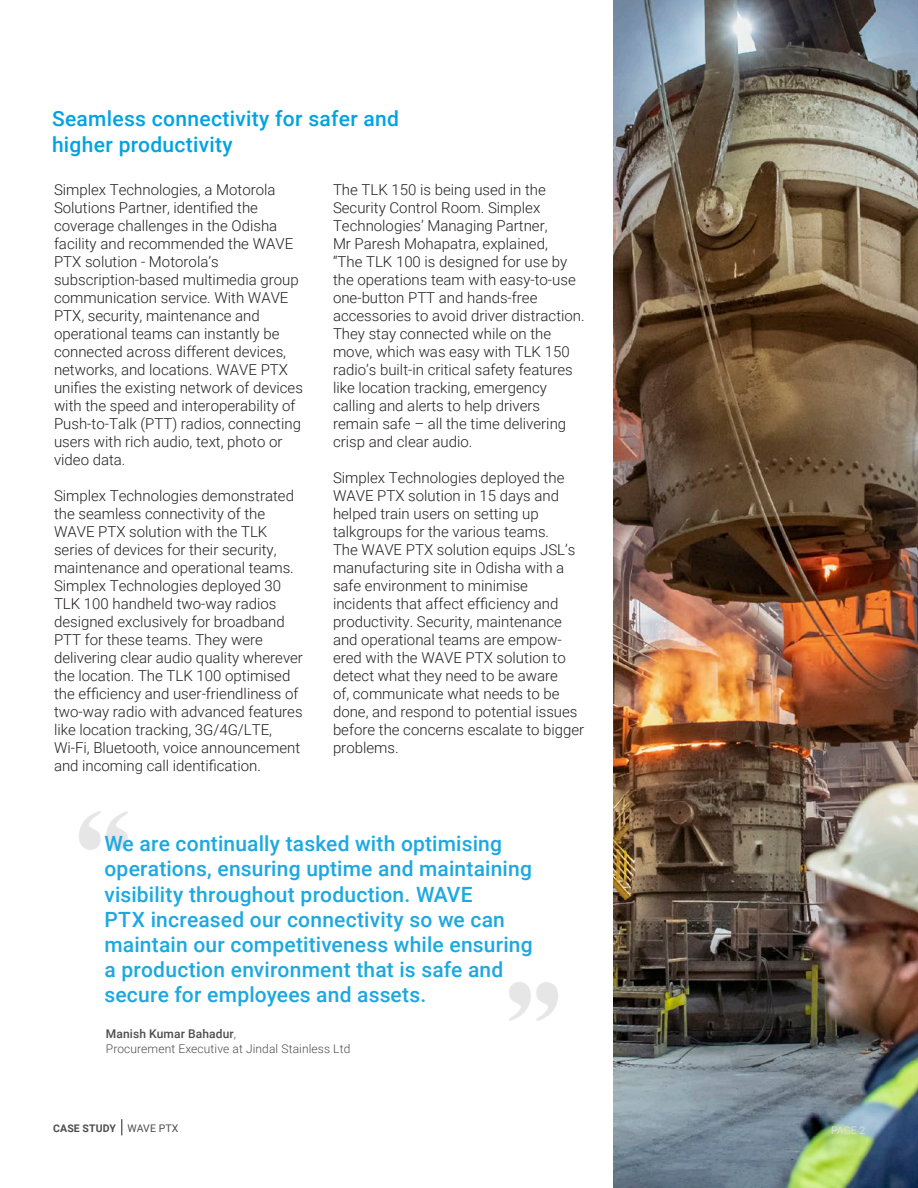
<style>
.page{position:relative;width:918px;height:1188px;background:#fff}
.page>*{position:absolute;margin:0;border:0;box-sizing:border-box;transform-origin:0 0}
.t1{font:500 21px/25.2px "Roboto";letter-spacing:.01em;color:#1ca8e0}
.t2{font:500 21px/25.2px "Roboto";letter-spacing:.015em;color:#00a3e0}
.t3{font:300 15px/18px "Roboto";color:#231f20}
.t4{font:300 12px "Roboto";letter-spacing:.01em;color:#4d4d4d}
.t5{font:500 12px "Roboto";letter-spacing:.01em;color:#4d4d4d}
.t6{font:700 10.5px "Roboto";letter-spacing:.01em;color:#4d4d4d}
.t7{font:10.5px "Roboto";color:#ddd}
.s1{font-weight:300}
.s2{font-weight:400}
</style>
<div class="page">
<img style="left:614px;top:0;width:304px;height:1188px">
<svg style="left:122px;top:1119px;width:1px;height:16px"></svg>
<img style="left:79px;top:811px;width:49px;height:39px">
<img style="left:509px;top:982px;width:49px;height:39px">
<p class="t2" style="left:52px;top:105px;width:349px">Seamless connectivity for safer and higher productivity</p>
<p class="t3" style="left:54px;top:180px;width:223px">Simplex Technologies, a Motorola<br>Solutions Partner, identified the</p>
<p class="t3" style="left:54px;top:216px;width:241px">coverage challenges in the Odisha facility and recommended the WAVE<br>PTX solution - Motorola’s</p>
<p class="t3" style="left:54px;top:270px;width:251px">subscription-based multimedia group communication service. With WAVE PTX, security, maintenance and operational teams can instantly be connected across different devices, networks, and locations. WAVE PTX unifies the existing network of devices with the speed and interoperability of Push-to-Talk (PTT) radios, connecting users with rich audio, text, photo or video data.</p>
<p class="t3" style="left:54px;top:486px;width:251px">Simplex Technologies demonstrated the seamless connectivity of the WAVE PTX solution with the TLK series of devices for their security, maintenance and operational teams.<br>Simplex Technologies deployed 30<br>TLK 100 handheld two-way radios designed exclusively for broadband PTT for these teams. They were delivering clear audio quality wherever the location. The TLK 100 optimised the efficiency and user-friendliness of two-way radio with advanced features like location tracking, 3G/4G/LTE, Wi-Fi, Bluetooth, voice announcement and incoming call identification.</p>
<p class="t3" style="left:333px;top:180px;width:214px">The TLK 150 is being used in the</p>
<p class="t3" style="left:333px;top:198px;width:209px">Security Control Room. Simplex</p>
<p class="t3" style="left:333px;top:216px;width:216px">Technologies’ Managing Partner,</p>
<p class="t3" style="left:333px;top:234px;width:244px">Mr Paresh Mohapatra, explained, “The TLK 100 is designed for use by the operations team with easy-to-use one-button PTT and hands-free</p>
<p class="t3" style="left:333px;top:306px;width:253px">accessories to avoid driver distraction.<br>They stay connected while on the move, which was easy with TLK 150 radio’s built-in critical safety features like location tracking, emergency</p>
<p class="t3" style="left:333px;top:396px;width:235px">calling and alerts to help drivers remain safe – all the time delivering crisp and clear audio.</p>
<p class="t3" style="left:333px;top:468px;width:233px">Simplex Technologies deployed the<br>WAVE PTX solution in 15 days and helped train users on setting up</p>
<p class="t3" style="left:333px;top:522px;width:218px">talkgroups for the various teams.</p>
<p class="t3" style="left:333px;top:540px;width:244px">The WAVE PTX solution equips JSL’s manufacturing site in Odisha with a safe environment to minimise</p>
<p class="t3" style="left:333px;top:594px;width:253px">incidents that affect efficiency and productivity. Security, maintenance and operational teams are empow&shy;ered with the WAVE PTX solution to detect what they need to be aware<br>of, communicate what needs to be done, and respond to potential issues before the concerns escalate to bigger problems.</p>
<p class="t1" style="left:104px;top:830px;width:430px">We are continually tasked with optimising operations, ensuring uptime and maintaining visibility throughout production. WAVE<br>PTX increased our connectivity so we can maintain our competitiveness while ensuring a production environment that is safe and secure for employees and assets.</p>
<p class="t5" style="left:106px;top:1026px;width:132px">Manish Kumar Bahadur<span class="s1">,</span></p>
<p class="t4" style="left:106px;top:1040px;width:246px">Procurement Executive at Jindal Stainless Ltd</p>
<p class="t6" style="left:53px;top:1121px;width:127px">CASE STUDY <span class="s2">WAVE PTX</span></p>
<p class="t7" style="left:831px;top:1123px;width:36px">PAGE 2</p>
</div>
